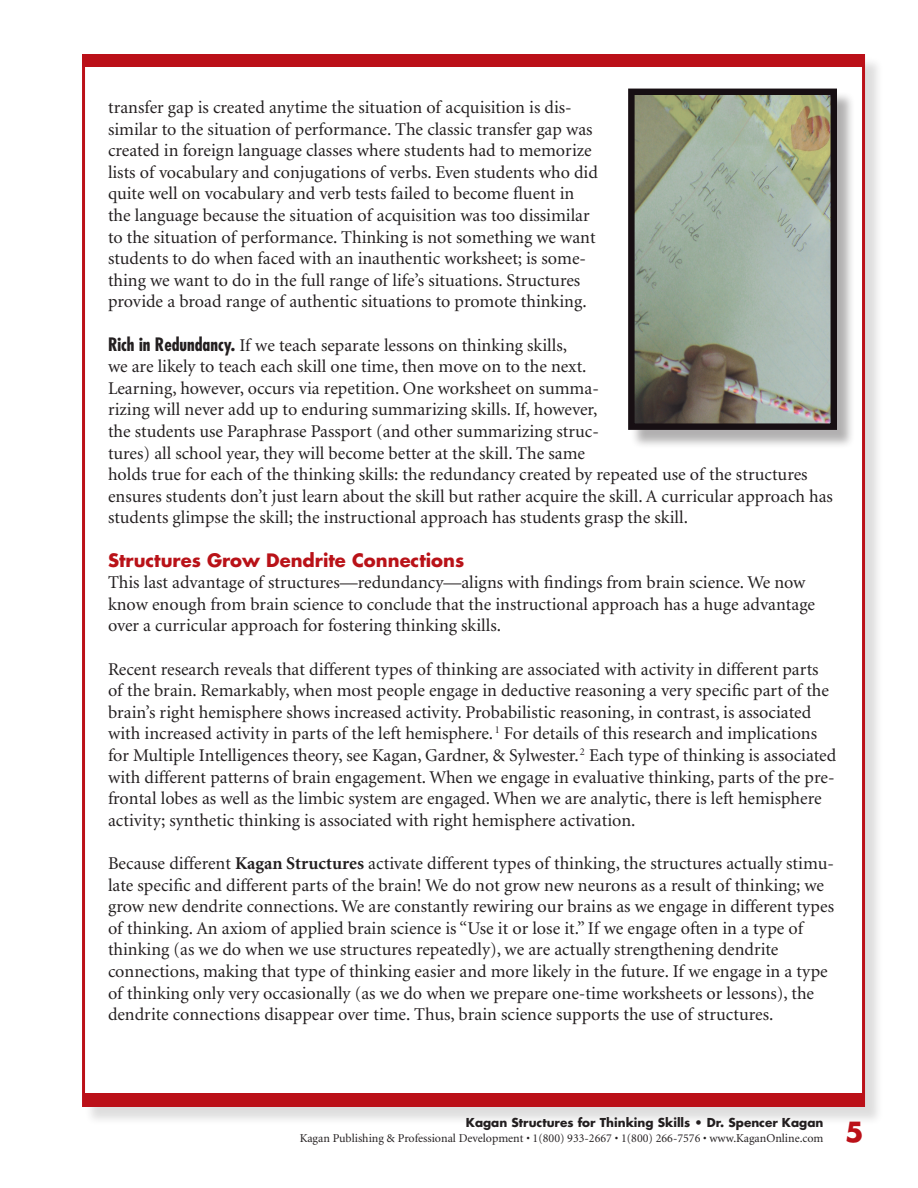
<style>
.page{position:relative;width:918px;height:1188px;background:#fff}
.page>*{position:absolute;margin:0;border:0;box-sizing:border-box;transform-origin:0 0}
.t1{font:700 27px "Futura";color:#bb1018}
.t2{font:18px/21.6px "Minion";color:#231f20}
.t3{font:700 18px "Futura";color:#b91218}
.t4{font:12px "Minion";color:#231f20}
.t5{font:700 12px "Futura";color:#231f20}
.s1{font-family:"Futura";font-weight:700;font-stretch:condensed}
.s2{font-weight:700}
</style>
<div class="page">
<div style="left:84px;top:56px;width:799px;height:1069px;background:#231f20;opacity:.15"></div>
<div style="left:82px;top:54px;width:783px;height:1053px;background:#fff;border:3px solid #bb1018"></div>
<div style="left:83px;top:1093px;width:781px;height:13px;background:#bb1018"></div>
<div style="left:82px;top:54px;width:782px;height:13px;background:#bb1018"></div>
<div style="left:630px;top:91px;width:226px;height:358px;background:#231f20;opacity:.35"></div>
<img style="left:635px;top:96px;width:195px;height:327px">
<div style="left:628px;top:89px;width:209px;height:341px;border:6px solid #170f13"></div>
<p class="t2" style="left:108px;top:97px;width:491px">transfer gap is created anytime the situation of acquisition is dis&shy;similar to the situation of performance. The classic transfer gap was created in foreign language classes where students had to memorize lists of vocabulary and conjugations of verbs. Even students who did quite well on vocabulary and verb tests failed to become fluent in the language because the situation of acquisition was too dissimilar to the situation of performance. Thinking is not something we want students to do when faced with an inauthentic worksheet; is some&shy;thing we want to do in the full range of life’s situations. Structures provide a broad range of authentic situations to promote thinking.</p>
<p class="t2" style="left:108px;top:335px;width:726px"><span class="s1">Rich in Redundancy.</span> If we teach separate lessons on thinking skills,<br>we are likely to teach each skill one time, then move on to the next.<br>Learning, however, occurs via repetition. One worksheet on summa-<br>rizing will never add up to enduring summarizing skills. If, however,<br>the students use Paraphrase Passport (and other summarizing struc-<br>tures) all school year, they will become better at the skill. The same<br>holds true for each of the thinking skills: the redundancy created by repeated use of the structures ensures students don’t just learn about the skill but rather acquire the skill. A curricular approach has students glimpse the skill; the instructional approach has students grasp the skill.</p>
<p class="t3" style="left:108px;top:547px;width:358px">Structures Grow Dendrite Connections</p>
<p class="t2" style="left:108px;top:572px;width:709px">This last advantage of structures—redundancy—aligns with findings from brain science. We now know enough from brain science to conclude that the instructional approach has a huge advantage over a curricular approach for fostering thinking skills.</p>
<p class="t2" style="left:108px;top:659px;width:730px">Recent research reveals that different types of thinking are associated with activity in different parts of the brain. Remarkably, when most people engage in deductive reasoning a very specific part of the brain’s right hemisphere shows increased activity. Probabilistic reasoning, in contrast, is associated with increased activity in parts of the left hemisphere. <sup>1</sup> For details of this research and implications for Multiple Intelligences theory, see Kagan, Gardner, &amp; Sylwester.<sup>2</sup> Each type of thinking is associated with different patterns of brain engagement. When we engage in evaluative thinking, parts of the pre&shy;frontal lobes as well as the limbic system are engaged. When we are analytic, there is left hemisphere activity; synthetic thinking is associated with right hemisphere activation.</p>
<p class="t2" style="left:108px;top:853px;width:728px">Because different <span class="s2">Kagan Structures</span> activate different types of thinking, the structures actually stimu&shy;late specific and different parts of the brain! We do not grow new neurons as a result of thinking; we grow new dendrite connections. We are constantly rewiring our brains as we engage in different types of thinking. An axiom of applied brain science is “Use it or lose it.” If we engage often in a type of thinking (as we do when we use structures repeatedly), we are actually strengthening dendrite connections, making that type of thinking easier and more likely in the future. If we engage in a type of thinking only very occasionally (as we do when we prepare one-time worksheets or lessons), the dendrite connections disappear over time. Thus, brain science supports the use of structures.</p>
<p class="t5" style="left:466px;top:1114px;width:359px">Kagan Structures for Thinking Skills • Dr. Spencer Kagan</p>
<p class="t4" style="left:300px;top:1133px;width:525px">Kagan Publishing &amp; Professional Development • 1(800) 933-2667 • 1(800) 266-7576 • www.KaganOnline.com</p>
<h1 class="t1" style="left:845px;top:1113px;width:20px">5</h1>
</div>
